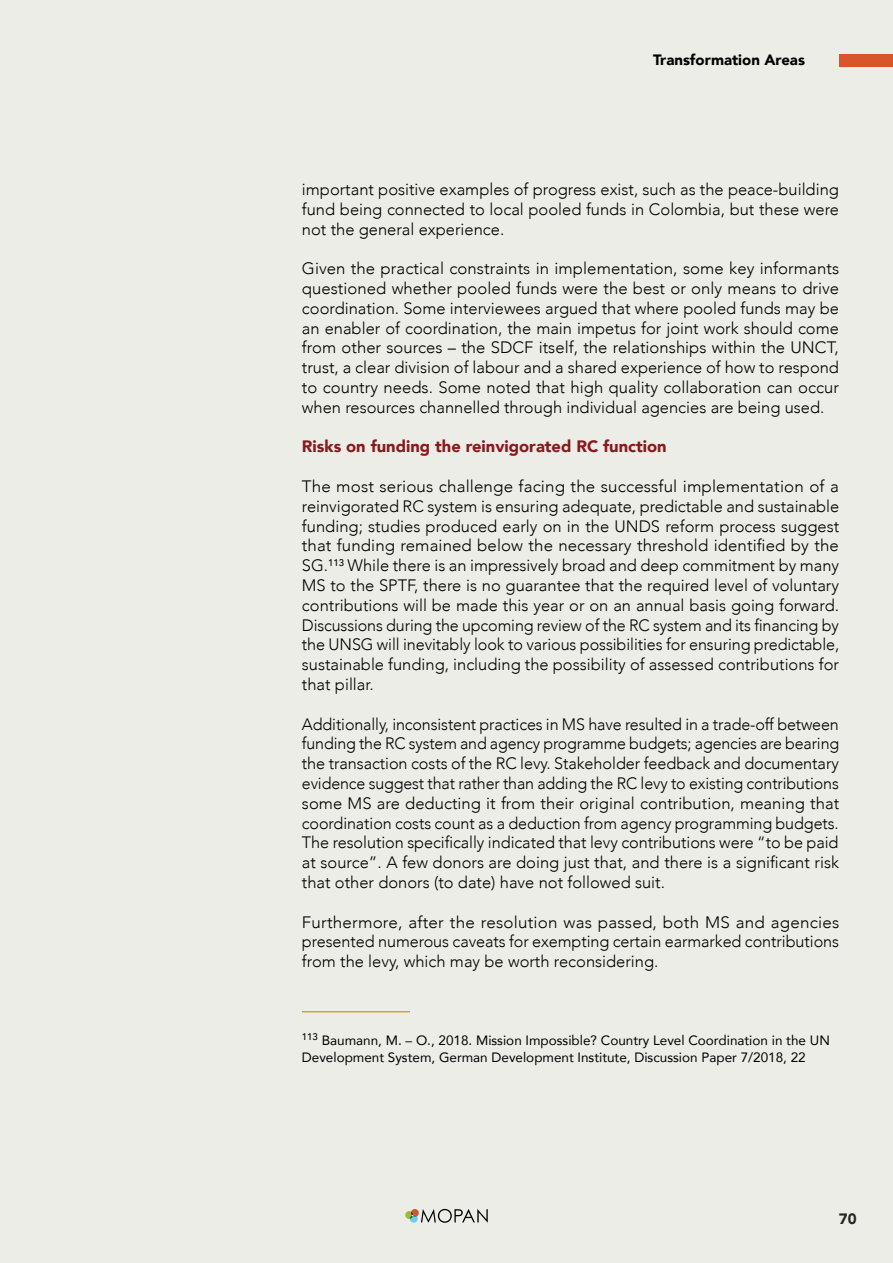
<style>
.page{position:relative;width:893px;height:1263px;background:#ecede7}
.page>*{position:absolute;margin:0;border:0;box-sizing:border-box;transform-origin:0 0}
.Body_Copy_Black{font:300 16.5px/19.8px "Avenir";color:#000;text-align:justify}
.Body_Copy_medium_red{font:900 16.5px "Avenir";color:#89191c}
.t1{font:900 15px "Avenir";color:#000}
.t2{font:900 15px "Avenir";color:#262626}
.Footnotes_black{font:13.5px/16.5px "Avenir";color:#000}
</style>
<div class="page">
<svg style="left:405px;top:1209px;width:83px;height:14px"></svg>
<div style="left:839px;top:54px;width:54px;height:12px;background:#d7562c"></div>
<hr style="left:302px;top:1011px;width:108px;height:1px;background:#d5a044">
<p class="t1" style="left:653px;top:47px;width:153px">Transformation Areas</p>
<p class="Body_Copy_Black" style="left:302px;top:179px;width:539px">important positive examples of progress exist, such as the peace-building fund being connected to local pooled funds in Colombia, but these were not the general experience.</p>
<p class="Body_Copy_Black" style="left:302px;top:259px;width:539px">Given the practical constraints in implementation, some key informants questioned whether pooled funds were the best or only means to drive coordination. Some interviewees argued that where pooled funds may be an enabler of coordination, the main impetus for joint work should come from other sources – the SDCF itself, the relationships within the UNCT, trust, a clear division of labour and a shared experience of how to respond to country needs. Some noted that high quality collaboration can occur when resources channelled through individual agencies are being used.</p>
<p class="Body_Copy_medium_red" style="left:302px;top:432px;width:366px">Risks on funding the reinvigorated RC function</p>
<p class="Body_Copy_Black" style="left:302px;top:476px;width:539px">The most serious challenge facing the successful implementation of a reinvigorated RC system is ensuring adequate, predictable and sustainable funding; studies produced early on in the UNDS reform process suggest that funding remained below the necessary threshold identified by the SG.<sup>113</sup> While there is an impressively broad and deep commitment by many MS to the SPTF, there is no guarantee that the required level of voluntary contributions will be made this year or on an annual basis going forward.<br>Discussions during the upcoming review of the RC system and its financing by the UNSG will inevitably look to various possibilities for ensuring predictable, sustainable funding, including the possibility of assessed contributions for that pillar.</p>
<p class="Body_Copy_Black" style="left:302px;top:714px;width:539px">Additionally, inconsistent practices in MS have resulted in a trade-off between funding the RC system and agency programme budgets; agencies are bearing the transaction costs of the RC levy. Stakeholder feedback and documentary evidence suggest that rather than adding the RC levy to existing contributions some MS are deducting it from their original contribution, meaning that coordination costs count as a deduction from agency programming budgets.<br>The resolution specifically indicated that levy contributions were “to be paid at source”. A few donors are doing just that, and there is a significant risk that other donors (to date) have not followed suit.</p>
<p class="Body_Copy_Black" style="left:302px;top:912px;width:539px">Furthermore, after the resolution was passed, both MS and agencies presented numerous caveats for exempting certain earmarked contributions from the levy, which may be worth reconsidering.</p>
<p class="Footnotes_black" style="left:302px;top:1032px;width:529px"><sup>113</sup> Baumann, M. – O., 2018. Mission Impossible? Country Level Coordination in the UN<br>Development System, German Development Institute, Discussion Paper 7/2018, 22</p>
<p class="t2" style="left:839px;top:1206px;width:19px">70</p>
</div>
